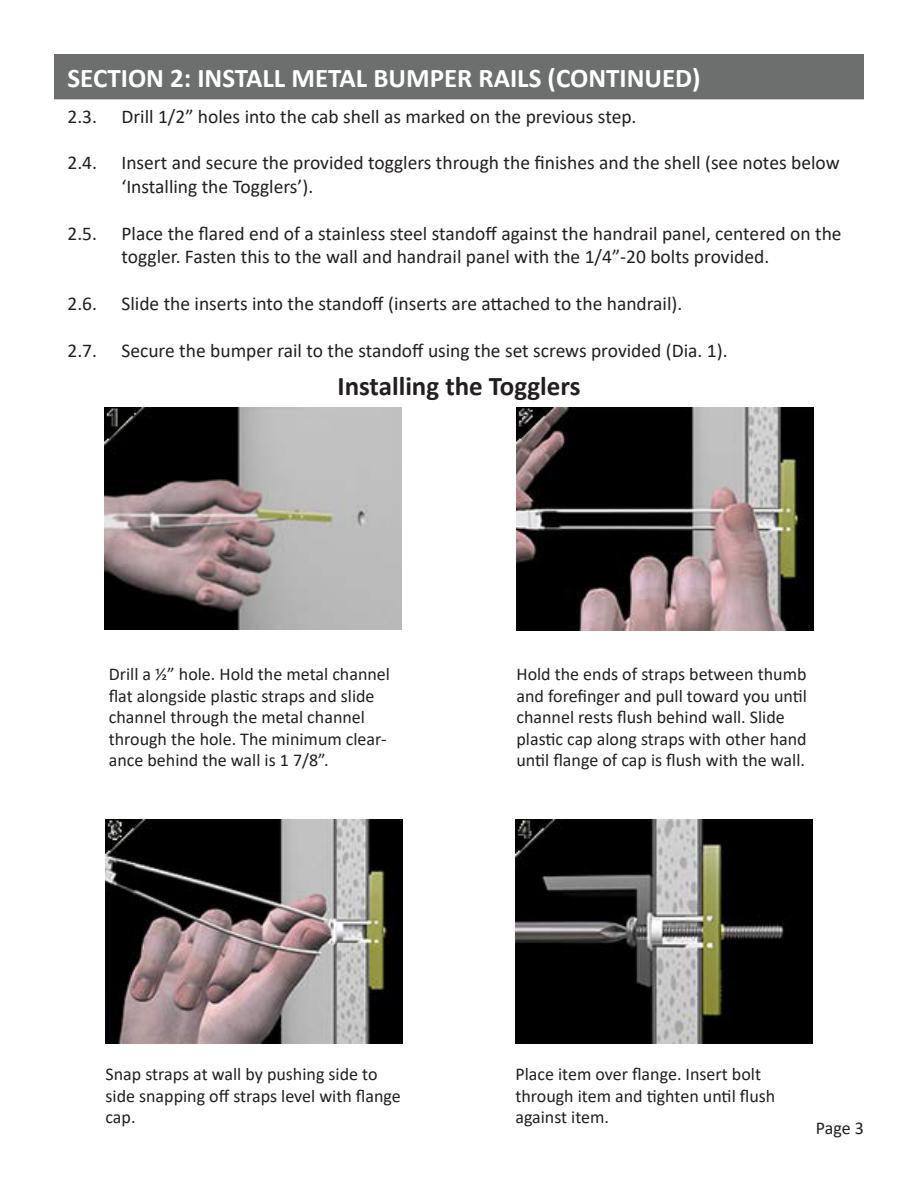
<style>
.page{position:relative;width:918px;height:1188px;background:#fff}
.page>*{position:absolute;margin:0;border:0;box-sizing:border-box;transform-origin:0 0}
.t1{font:700 27px "Calibri";color:#fff}
.t2{font:700 27px "Calibri";color:#231f20}
.t3{font:19.5px/23.4px "Calibri";color:#231f20}
.t4{font:18px/21.6px "Calibri";color:#231f20}
</style>
<div class="page">
<div style="left:54px;top:54px;width:810px;height:45px;background:#6d6f6f"></div>
<img style="left:104px;top:407px;width:298px;height:222px">
<img style="left:516px;top:407px;width:298px;height:224px">
<img style="left:106px;top:820px;width:297px;height:224px">
<img style="left:515px;top:820px;width:297px;height:224px">
<p class="t1" style="left:68px;top:59px;width:635px">SECTION 2: INSTALL METAL BUMPER RAILS (CONTINUED)</p>
<p class="t3" style="left:68px;top:104px;width:31px">2.3.</p>
<p class="t3" style="left:121px;top:104px;width:517px">Drill 1/2” holes into the cab shell as marked on the previous step.</p>
<p class="t3" style="left:68px;top:151px;width:31px">2.4.</p>
<p class="t3" style="left:121px;top:151px;width:720px">Insert and secure the provided togglers through the finishes and the shell (see notes below ‘Installing the Togglers’).</p>
<p class="t3" style="left:68px;top:221px;width:31px">2.5.</p>
<p class="t3" style="left:121px;top:221px;width:722px">Place the flared end of a stainless steel standoff against the handrail panel, centered on the toggler. Fasten this to the wall and handrail panel with the 1/4”-20 bolts provided.</p>
<p class="t3" style="left:68px;top:291px;width:31px">2.6.</p>
<p class="t3" style="left:121px;top:291px;width:562px">Slide the inserts into the standoff (inserts are attached to the handrail).</p>
<p class="t3" style="left:68px;top:338px;width:31px">2.7.</p>
<p class="t3" style="left:121px;top:338px;width:608px">Secure the bumper rail to the standoff using the set screws provided (Dia. 1).</p>
<p class="t2" style="left:337px;top:367px;width:245px">Installing the Togglers</p>
<p class="t4" style="left:109px;top:663px;width:283px">Drill a ½” hole. Hold the metal channel flat alongside plastic straps and slide channel through the metal channel through the hole. The minimum clear&shy;ance behind the wall is 1 7/8”.</p>
<p class="t4" style="left:516px;top:663px;width:292px">Hold the ends of straps between thumb and forefinger and pull toward you until channel rests flush behind wall. Slide plastic cap along straps with other hand until flange of cap is flush with the wall.</p>
<p class="t4" style="left:106px;top:1063px;width:297px">Snap straps at wall by pushing side to side snapping off straps level with flange cap.</p>
<p class="t4" style="left:515px;top:1063px;width:261px">Place item over flange. Insert bolt through item and tighten until flush against item.</p>
<p class="t4" style="left:816px;top:1117px;width:50px">Page 3</p>
</div>
